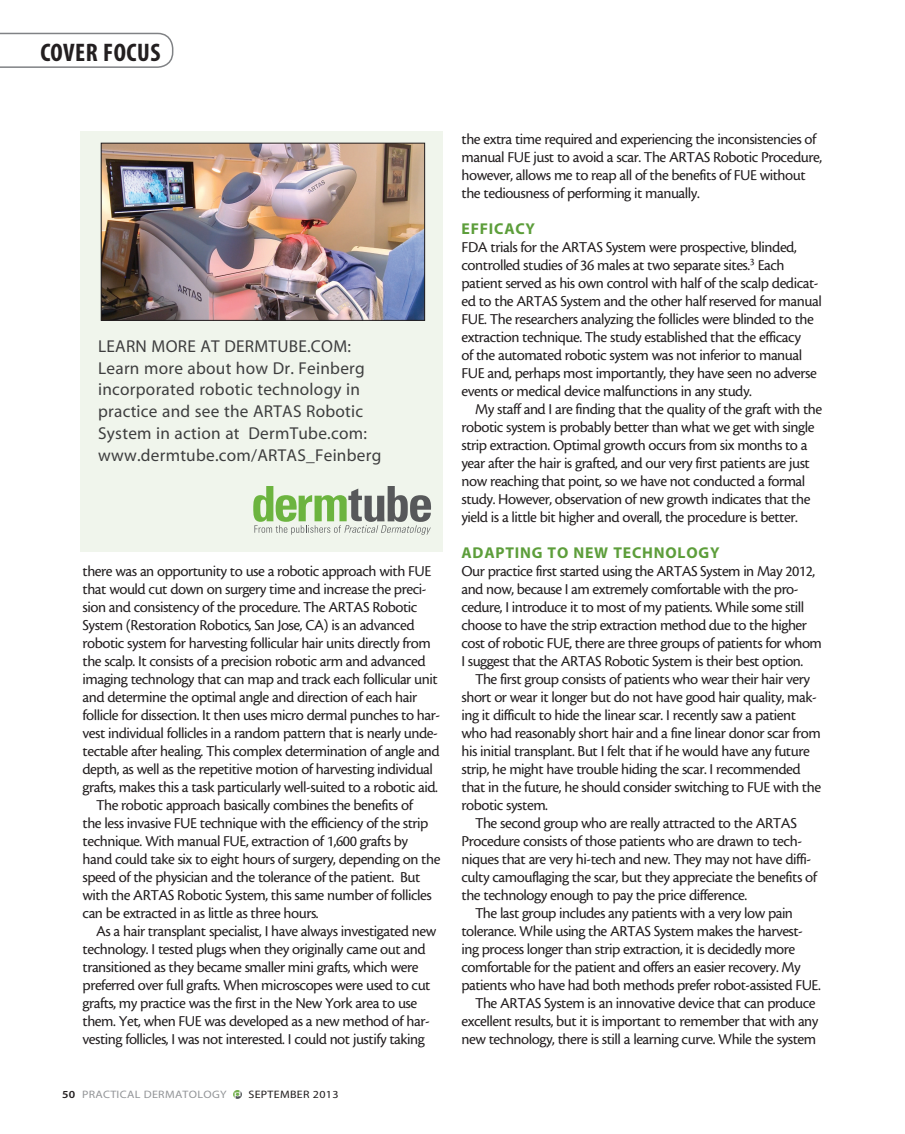
<style>
.page{position:relative;width:905px;height:1134px;background:#fff}
.page>*{position:absolute;margin:0;border:0;box-sizing:border-box;transform-origin:0 0}
.t1{font:25.5px "Myriad MM 700 300";letter-spacing:.02em;color:#231f20}
.t2{font:17.25px/21.8px "Myriad MM 400 600";letter-spacing:.015em;color:#3e3e3f}
.t3{font:15.75px/18px "Cronos MM 408 10";letter-spacing:-.03em;color:#231f20}
.t4{font:15.75px "Myriad MM 700 600";letter-spacing:.05em;color:#5d9e3b}
.t5{font:10.8px "Myriad MM 400 600";letter-spacing:.025em;color:#939598;scale:1.11 1}
.t6{font:10.8px "Myriad MM 400 600";letter-spacing:.025em;color:#231f20;scale:1.11 1}
.s1{font-family:"Myriad MM 565 600";color:#231f20}
</style>
<div class="page">
<svg style="left:0;top:33px;width:173px;height:35px"></svg>
<svg style="left:233px;top:1090px;width:9px;height:9px"></svg>
<div style="left:80px;top:131px;width:363px;height:421px;background:#f0f5ec"></div>
<img style="left:103px;top:145px;width:320px;height:174px">
<div style="left:101px;top:143px;width:324px;height:178px;border:1px solid #231f20"></div>
<svg style="left:253px;top:486px;width:178px;height:49px"></svg>
<h1 class="t1" style="left:40px;top:40px;width:121px">COVER FOCUS</h1>
<p class="t2" style="left:98px;top:336px;width:285px">Learn More at DermTube.com:<br>Learn more about how Dr. Feinberg incorporated robotic technology in practice and see the ARTAS Robotic System in action at DermTube.com: www.dermtube.com/ARTAS_Feinberg</p>
<p class="t3" style="left:82px;top:562px;width:350px">there was an opportunity to use a robotic approach with FUE</p>
<p class="t3" style="left:82px;top:580px;width:345px">that would cut down on surgery time and increase the preci-</p>
<p class="t3" style="left:82px;top:598px;width:336px">sion and consistency of the procedure. The ARTAS Robotic</p>
<p class="t3" style="left:82px;top:616px;width:333px">System (Restoration Robotics, San Jose, CA) is an advanced</p>
<p class="t3" style="left:82px;top:634px;width:350px">robotic system for harvesting follicular hair units directly from</p>
<p class="t3" style="left:82px;top:652px;width:345px">the scalp. It consists of a precision robotic arm and advanced</p>
<p class="t3" style="left:82px;top:670px;width:357px">imaging technology that can map and track each follicular unit</p>
<p class="t3" style="left:82px;top:688px;width:336px">and determine the optimal angle and direction of each hair</p>
<p class="t3" style="left:82px;top:706px;width:359px">follicle for dissection. It then uses micro dermal punches to har-</p>
<p class="t3" style="left:82px;top:724px;width:357px">vest individual follicles in a random pattern that is nearly unde-</p>
<p class="t3" style="left:82px;top:742px;width:359px">tectable after healing. This complex determination of angle and</p>
<p class="t3" style="left:82px;top:760px;width:352px">depth, as well as the repetitive motion of harvesting individual</p>
<p class="t3" style="left:82px;top:778px;width:357px">grafts, makes this a task particularly well-suited to a robotic aid.</p>
<p class="t3" style="left:96px;top:796px;width:318px">The robotic approach basically combines the benefits of</p>
<p class="t3" style="left:82px;top:814px;width:347px">the less invasive FUE technique with the efficiency of the strip</p>
<p class="t3" style="left:82px;top:832px;width:327px">technique. With manual FUE, extraction of 1,600 grafts by</p>
<p class="t3" style="left:82px;top:850px;width:359px">hand could take six to eight hours of surgery, depending on the</p>
<p class="t3" style="left:82px;top:868px;width:339px">speed of the physician and the tolerance of the patient. But</p>
<p class="t3" style="left:82px;top:886px;width:351px">with the ARTAS Robotic System, this same number of follicles</p>
<p class="t3" style="left:82px;top:904px;width:238px">can be extracted in as little as three hours.</p>
<p class="t3" style="left:96px;top:922px;width:342px">As a hair transplant specialist, I have always investigated new</p>
<p class="t3" style="left:82px;top:940px;width:344px">technology. I tested plugs when they originally came out and</p>
<p class="t3" style="left:82px;top:958px;width:337px">transitioned as they became smaller mini grafts, which were</p>
<p class="t3" style="left:82px;top:976px;width:349px">preferred over full grafts. When microscopes were used to cut</p>
<p class="t3" style="left:82px;top:994px;width:336px">grafts, my practice was the first in the New York area to use</p>
<p class="t3" style="left:82px;top:1012px;width:349px">them. Yet, when FUE was developed as a new method of har-</p>
<p class="t3" style="left:82px;top:1030px;width:344px">vesting follicles, I was not interested. I could not justify taking</p>
<p class="t5" style="left:62px;top:1089px;width:89px"><span class="s1">50</span> PRACTICAL DERM</p>
<p class="t5" style="left:175px;top:1089px;width:48px">ATOLOGY</p>
<p class="t6" style="left:248px;top:1089px;width:82px">september 2013</p>
<p class="t3" style="left:461px;top:130px;width:362px">the extra time required and experiencing the inconsistencies of manual FUE just to avoid a scar. The ARTAS Robotic Procedure, however, allows me to reap all of the benefits of FUE without the tediousness of performing it manually.</p>
<p class="t4" style="left:461px;top:221px;width:75px">EFF ICACY</p>
<p class="t3" style="left:461px;top:238px;width:362px">FDA trials for the ARTAS System were prospective, blinded, controlled studies of 36 males at two separate sites.<sup>3</sup> Each patient served as his own control with half of the scalp dedicat&shy;ed to the ARTAS System and the other half reserved for manual FUE. The researchers analyzing the follicles were blinded to the extraction technique. The study established that the efficacy<br>of the automated robotic system was not inferior to manual FUE and, perhaps most importantly, they have seen no adverse events or medical device malfunctions in any study.</p>
<p class="t3" style="left:461px;top:400px;width:362px;text-indent:13px">My staff and I are finding that the quality of the graft with the robotic system is probably better than what we get with single strip extraction. Optimal growth occurs from six months to a year after the hair is grafted, and our very first patients are just now reaching that point, so we have not conducted a formal study. However, observation of new growth indicates that the yield is a little bit higher and overall, the procedure is better.</p>
<p class="t4" style="left:461px;top:545px;width:259px">ADAPTING TO NEW TECHNOLOGY</p>
<p class="t3" style="left:461px;top:562px;width:362px">Our practice first started using the ARTAS System in May 2012, and now, because I am extremely comfortable with the pro&shy;cedure, I introduce it to most of my patients. While some still choose to have the strip extraction method due to the higher cost of robotic FUE, there are three groups of patients for whom I suggest that the ARTAS Robotic System is their best option.</p>
<p class="t3" style="left:475px;top:670px;width:336px">The first group consists of patients who wear their hair very</p>
<p class="t3" style="left:461px;top:688px;width:357px">short or wear it longer but do not have good hair quality, mak-</p>
<p class="t3" style="left:461px;top:706px;width:336px">ing it difficult to hide the linear scar. I recently saw a patient</p>
<p class="t3" style="left:461px;top:724px;width:361px">who had reasonably short hair and a fine linear donor scar from</p>
<p class="t3" style="left:461px;top:742px;width:350px">his initial transplant. But I felt that if he would have any future</p>
<p class="t3" style="left:461px;top:760px;width:341px">strip, he might have trouble hiding the scar. I recommended</p>
<p class="t3" style="left:461px;top:778px;width:361px">that in the future, he should consider switching to FUE with the</p>
<p class="t3" style="left:461px;top:796px;width:88px">robotic system.</p>
<p class="t3" style="left:475px;top:814px;width:323px">The second group who are really attracted to the ARTAS</p>
<p class="t3" style="left:461px;top:832px;width:342px">Procedure consists of those patients who are drawn to tech-</p>
<p class="t3" style="left:461px;top:850px;width:351px">niques that are very hi-tech and new. They may not have diffi-</p>
<p class="t3" style="left:461px;top:868px;width:357px">culty camouflaging the scar, but they appreciate the benefits of</p>
<p class="t3" style="left:461px;top:886px;width:287px">the technology enough to pay the price difference.</p>
<p class="t3" style="left:475px;top:904px;width:319px">The last group includes any patients with a very low pain</p>
<p class="t3" style="left:461px;top:923px;width:343px">tolerance. While using the ARTAS System makes the harvest-</p>
<p class="t3" style="left:461px;top:941px;width:335px">ing process longer than strip extraction, it is decidedly more</p>
<p class="t3" style="left:461px;top:959px;width:341px">comfortable for the patient and offers an easier recovery. My</p>
<p class="t3" style="left:461px;top:977px;width:361px">patients who have had both methods prefer robot-assisted FUE.</p>
<p class="t3" style="left:475px;top:995px;width:342px">The ARTAS System is an innovative device that can produce</p>
<p class="t3" style="left:461px;top:1013px;width:358px">excellent results, but it is important to remember that with any</p>
<p class="t3" style="left:461px;top:1031px;width:356px">new technology, there is still a learning curve. While the system</p>
</div>
